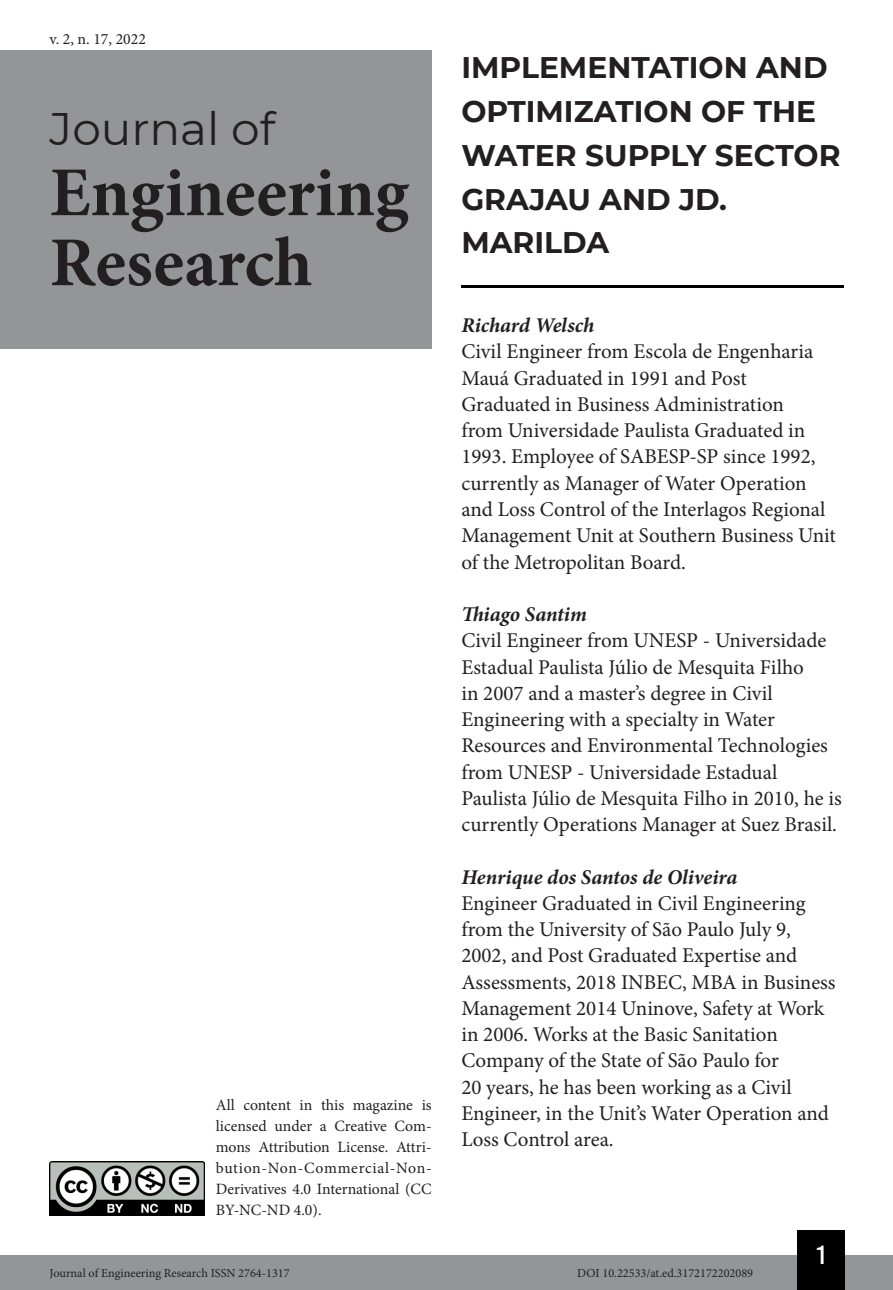
<style>
.page{position:relative;width:893px;height:1290px;background:#fff}
.page>*{position:absolute;margin:0;border:0;box-sizing:border-box;transform-origin:0 0}
.t1{font:700 70px/70px "Minion Pro";color:#231f20}
.t2{font:45.5px "Montserrat";color:#231f20}
.Título_Artigo{font:700 29.75px/43.8px "Montserrat";color:#231f20}
.t3{font:26.25px "Bebas Kai";color:#fff}
.Infos_autor{font:21px/26.2px "Minion Pro";color:#231f20}
.NOME_AUTOR{font:italic 700 21px "Minion Pro";letter-spacing:-.005em;color:#231f20}
.t4{font:15.75px/21px "Minion Pro";color:#231f20;text-align:justify}
.t5{font:12.25px "Minion Pro";color:#231f20}
</style>
<div class="page">
<div style="left:0;top:1255px;width:893px;height:35px;background:#939598"></div>
<div style="left:797px;top:1230px;width:48px;height:60px;background:#000"></div>
<img style="left:50px;top:1161px;width:154px;height:54px">
<div style="left:0;top:50px;width:432px;height:298px;background:#939598"></div>
<hr style="left:461px;top:285px;width:382px;height:3px;background:#000">
<p class="t4" style="left:50px;top:28px;width:98px">v. 2, n. 17, 2022</p>
<h2 class="t2" style="left:50px;top:98px;width:227px">Journal of</h2>
<h1 class="t1" style="left:50px;top:157px;width:361px">Engineering<br>Research</h1>
<p class="t4" style="left:216px;top:1095px;width:217px">All content in this magazine is licensed under a Creative Com&shy;mons Attribution License. Attri&shy;bution-Non-Commercial-Non-Derivatives 4.0 International (CC BY-NC-ND 4.0).</p>
<p class="Título_Artigo" style="left:461px;top:44px;width:381px">IMPLEMENTATION AND<br>OPTIMIZATION OF THE<br>WATER SUPPLY SECTOR<br>GRAJAU AND JD.<br>MARILDA</p>
<p class="NOME_AUTOR" style="left:461px;top:310px;width:134px">Richard Welsch</p>
<p class="Infos_autor" style="left:461px;top:339px;width:376px">Civil Engineer from Escola de Engenharia Mauá Graduated in 1991 and Post Graduated in Business Administration<br>from Universidade Paulista Graduated in 1993. Employee of SABESP-SP since 1992, currently as Manager of Water Operation and Loss Control of the Interlagos Regional Management Unit at Southern Business Unit of the Metropolitan Board.</p>
<p class="NOME_AUTOR" style="left:461px;top:599px;width:127px">Thiago Santim</p>
<p class="Infos_autor" style="left:461px;top:627px;width:382px">Civil Engineer from UNESP - Universidade Estadual Paulista Júlio de Mesquita Filho<br>in 2007 and a master’s degree in Civil Engineering with a specialty in Water Resources and Environmental Technologies from UNESP - Universidade Estadual Paulista Júlio de Mesquita Filho in 2010, he is currently Operations Manager at Suez Brasil.</p>
<p class="NOME_AUTOR" style="left:461px;top:862px;width:278px">Henrique dos Santos de Oliveira</p>
<p class="Infos_autor" style="left:461px;top:890px;width:376px">Engineer Graduated in Civil Engineering from the University of São Paulo July 9, 2002, and Post Graduated Expertise and Assessments, 2018 INBEC, MBA in Business Management 2014 Uninove, Safety at Work in 2006. Works at the Basic Sanitation Company of the State of São Paulo for<br>20 years, he has been working as a Civil Engineer, in the Unit’s Water Operation and Loss Control area.</p>
<p class="t3" style="left:817px;top:1241px;width:10px">1</p>
<p class="t5" style="left:50px;top:1265px;width:242px">Journal of Engineering Research ISSN 2764-1317</p>
<p class="t5" style="left:577px;top:1265px;width:177px">DOI 10.22533/at.ed.3172172202089</p>
</div>
